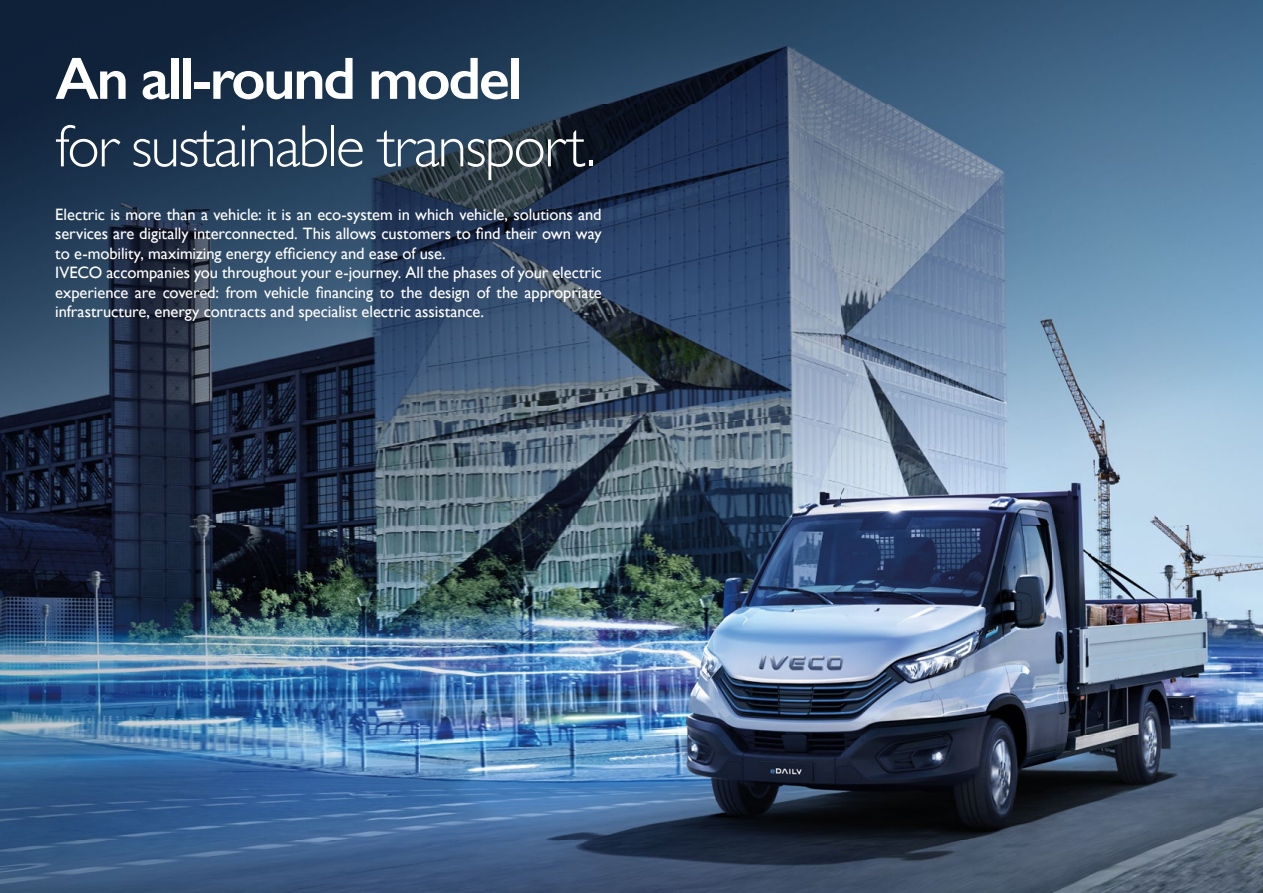
<style>
.page{position:relative;width:1263px;height:893px;background:#fff}
.page>*{position:absolute;margin:0;border:0;box-sizing:border-box;transform-origin:0 0}
.t1{font:300 60px "Gill Sans";letter-spacing:-.03em;color:#fff}
.t2{font:600 60px "Gill Sans";letter-spacing:-.04em;color:#fff}
.t3{font:16.5px/19.5px "Gill Sans";letter-spacing:-.005em;color:#fff}
</style>
<div class="page">
<img style="left:0;top:0;width:1263px;height:893px">
<h1 class="t2" style="left:55px;top:42px;width:468px">An all-round model</h1>
<h1 class="t1" style="left:55px;top:99px;width:543px">for sustainable transport.</h1>
<p class="t3" style="left:55px;top:204px;width:548px">Electric is more than a vehicle: it is an eco-system in which vehicle, solutions and services are digitally interconnected. This allows customers to find their own way to e-mobility, maximizing energy efficiency and ease of use.<br>IVECO accompanies you throughout your e-journey. All the phases of your electric experience are covered: from vehicle financing to the design of the appropriate infrastructure, energy contracts and specialist electric assistance.</p>
</div>
